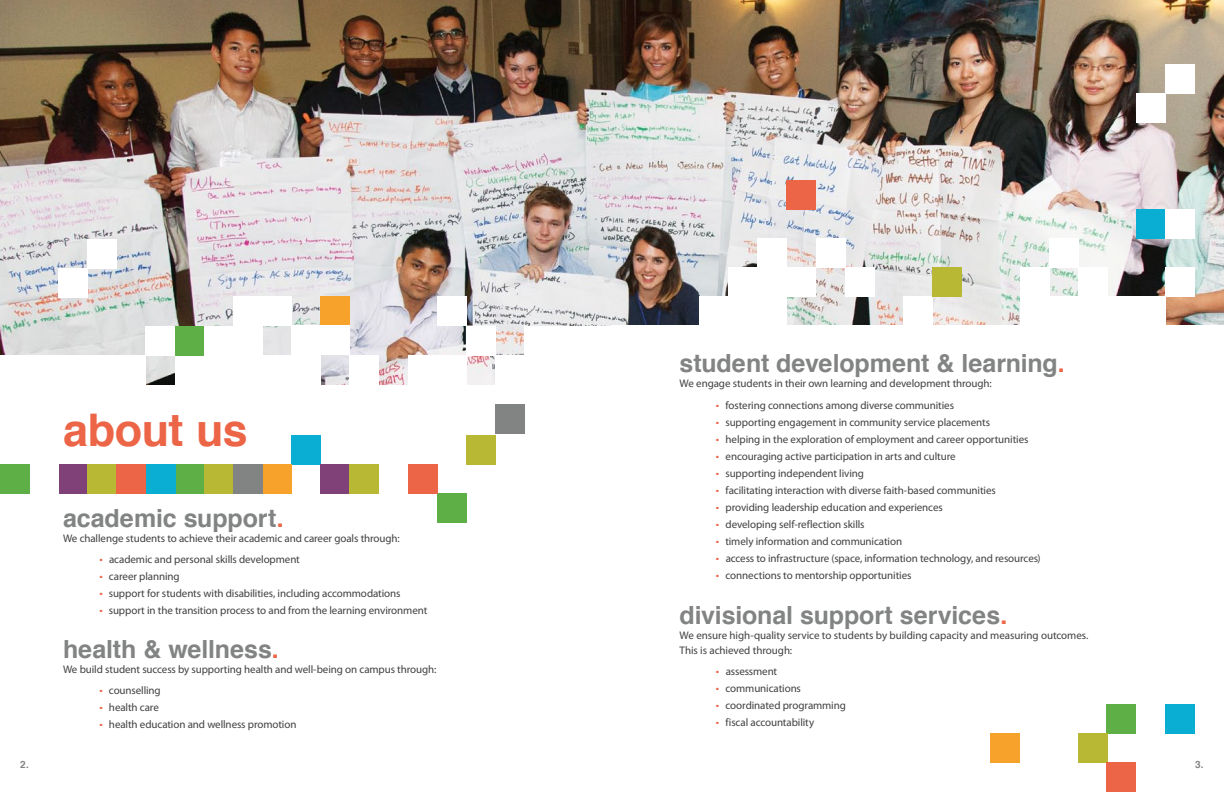
<style>
.page{position:relative;width:1224px;height:792px;background:#fff}
.page>*{position:absolute;margin:0;border:0;box-sizing:border-box;transform-origin:0 0}
.t1{font:700 45px "Helvetica";letter-spacing:-.015em;color:#ec6547}
.t2{font:700 25px "Helvetica";letter-spacing:-.005em;color:#828383}
.t3{font:11px/17px "Myriad Pro";letter-spacing:-.01em;color:#414042}
.t4{font:700 10px "Helvetica";color:#828383}
.s1{color:#ec6547}
</style>
<div class="page">
<img style="left:0;top:0;width:1224px;height:384px">
<div style="left:321px;top:296px;width:29px;height:30px;background:#f7a32b"></div>
<div style="left:437px;top:297px;width:29px;height:29px;background:#fff"></div>
<div style="left:88px;top:239px;width:29px;height:29px;background:#fff"></div>
<div style="left:59px;top:268px;width:29px;height:29px;background:#fff"></div>
<div style="left:292px;top:435px;width:29px;height:29px;background:#09aed2"></div>
<div style="left:321px;top:464px;width:29px;height:29px;background:#804178"></div>
<div style="left:350px;top:464px;width:29px;height:29px;background:#b9b834"></div>
<div style="left:437px;top:493px;width:29px;height:29px;background:#5daf46"></div>
<div style="left:466px;top:435px;width:30px;height:29px;background:#b9b834"></div>
<div style="left:496px;top:404px;width:29px;height:29px;background:#828383"></div>
<div style="left:408px;top:464px;width:29px;height:29px;background:#ec6547"></div>
<div style="left:59px;top:464px;width:29px;height:29px;background:#804178"></div>
<div style="left:88px;top:464px;width:29px;height:29px;background:#b9b834"></div>
<div style="left:175px;top:464px;width:29px;height:29px;background:#5daf46"></div>
<div style="left:204px;top:464px;width:29px;height:29px;background:#b9b834"></div>
<div style="left:262px;top:464px;width:30px;height:29px;background:#f7a32b"></div>
<div style="left:233px;top:464px;width:29px;height:29px;background:#828383"></div>
<div style="left:117px;top:464px;width:29px;height:29px;background:#ec6547"></div>
<div style="left:146px;top:464px;width:29px;height:29px;background:#09aed2"></div>
<div style="left:0;top:464px;width:29px;height:29px;background:#5daf46"></div>
<div style="left:350px;top:355px;width:29px;height:41px;background:#fff"></div>
<div style="left:175px;top:355px;width:146px;height:41px;background:#fff"></div>
<div style="left:0;top:355px;width:145px;height:41px;background:#fff"></div>
<div style="left:408px;top:355px;width:29px;height:41px;background:#fff"></div>
<div style="left:496px;top:355px;width:29px;height:41px;background:#fff"></div>
<div style="left:525px;top:355px;width:29px;height:41px;background:#fff"></div>
<div style="left:583px;top:355px;width:29px;height:41px;background:#fff"></div>
<div style="left:554px;top:355px;width:29px;height:41px;background:#fff"></div>
<div style="left:437px;top:355px;width:29px;height:41px;background:#fff"></div>
<div style="left:525px;top:326px;width:29px;height:29px;background:#fff"></div>
<div style="left:583px;top:326px;width:29px;height:29px;background:#fff"></div>
<div style="left:554px;top:326px;width:29px;height:29px;background:#fff"></div>
<div style="left:466px;top:326px;width:30px;height:29px;background:#fff"></div>
<div style="left:262px;top:296px;width:30px;height:30px;background:#fff"></div>
<div style="left:175px;top:326px;width:29px;height:29px;background:#5daf46"></div>
<div style="left:145px;top:326px;width:30px;height:29px;background:#fff"></div>
<div style="left:233px;top:296px;width:29px;height:78px;background:#fff"></div>
<div style="left:204px;top:326px;width:58px;height:42px;background:#fff"></div>
<div style="left:292px;top:326px;width:58px;height:29px;background:#fff"></div>
<div style="left:699px;top:297px;width:30px;height:29px;background:#fff"></div>
<div style="left:729px;top:297px;width:29px;height:29px;background:#fff"></div>
<div style="left:903px;top:297px;width:30px;height:29px;background:#fff"></div>
<div style="left:1020px;top:297px;width:146px;height:182px;background:#fff"></div>
<div style="left:612px;top:326px;width:612px;height:100px;background:#fff"></div>
<div style="left:787px;top:180px;width:29px;height:30px;background:#ec6547"></div>
<div style="left:1166px;top:268px;width:29px;height:29px;background:#fff"></div>
<div style="left:787px;top:268px;width:29px;height:29px;background:#fff"></div>
<div style="left:845px;top:268px;width:29px;height:29px;background:#fff"></div>
<div style="left:729px;top:268px;width:29px;height:29px;background:#fff"></div>
<div style="left:933px;top:268px;width:29px;height:29px;background:#b9b834"></div>
<div style="left:1020px;top:268px;width:29px;height:29px;background:#fff"></div>
<div style="left:1078px;top:268px;width:29px;height:29px;background:#fff"></div>
<div style="left:758px;top:239px;width:29px;height:111px;background:#fff"></div>
<div style="left:816px;top:239px;width:29px;height:29px;background:#fff"></div>
<div style="left:1049px;top:239px;width:29px;height:29px;background:#fff"></div>
<div style="left:1136px;top:210px;width:30px;height:29px;background:#09aed2"></div>
<div style="left:1166px;top:210px;width:29px;height:29px;background:#fff"></div>
<div style="left:1166px;top:704px;width:29px;height:29px;background:#09aed2"></div>
<div style="left:1107px;top:704px;width:29px;height:29px;background:#5daf46"></div>
<div style="left:1078px;top:733px;width:29px;height:29px;background:#b9b834"></div>
<div style="left:990px;top:733px;width:29px;height:29px;background:#f7a32b"></div>
<div style="left:1107px;top:762px;width:29px;height:30px;background:#ec6547"></div>
<div style="left:1136px;top:93px;width:30px;height:29px;background:#fff"></div>
<div style="left:1166px;top:64px;width:29px;height:29px;background:#fff"></div>
<h1 class="t1" style="left:63px;top:394px;width:186px">about us</h1>
<h2 class="t2" style="left:63px;top:498px;width:222px">academic support<span class="s1">.</span></h2>
<p class="t3" style="left:99px;top:528px;width:302px;line-height:21px;text-indent:-36px">We challenge students to achieve their academic and career goals through: <sup>.</sup> academic and personal skills development</p>
<p class="t3" style="left:99px;top:568px;width:330px"><sup>.</sup> career planning<br><sup>.</sup> support for students with disabilities, including accommodations<br><sup>.</sup> support in the transition process to and from the learning environment</p>
<h2 class="t2" style="left:63px;top:629px;width:217px">health &amp; wellness<span class="s1">.</span></h2>
<p class="t3" style="left:99px;top:659px;width:339px;line-height:21px;text-indent:-36px">We build student success by supporting health and well-being on campus through: <sup>.</sup> counselling</p>
<p class="t3" style="left:99px;top:699px;width:199px"><sup>.</sup> health care<br><sup>.</sup> health education and wellness promotion</p>
<h2 class="t2" style="left:680px;top:343px;width:387px">student development &amp; learning<span class="s1">.</span></h2>
<p class="t3" style="left:680px;top:372px;width:314px;line-height:22px;text-align:center">We engage students in their own learning and development through: <sup>.</sup> fostering connections among diverse communities</p>
<p class="t3" style="left:716px;top:414px;width:327px"><sup>.</sup> supporting engagement in community service placements<br><sup>.</sup> helping in the exploration of employment and career opportunities<br><sup>.</sup> encouraging active participation in arts and culture<br><sup>.</sup> supporting independent living<br><sup>.</sup> facilitating interaction with diverse faith-based communities<br><sup>.</sup> providing leadership education and experiences<br><sup>.</sup> developing self-reflection skills<br><sup>.</sup> timely information and communication<br><sup>.</sup> access to infrastructure (space, information technology, and resources) <sup>.</sup> connections to mentorship opportunities</p>
<h2 class="t2" style="left:680px;top:595px;width:329px">divisional support services<span class="s1">.</span></h2>
<p class="t3" style="left:680px;top:627px;width:410px;line-height:15px">We ensure high-quality service to students by building capacity and measuring outcomes.<br>This is achieved through:</p>
<p class="t3" style="left:716px;top:662px;width:132px"><sup>.</sup> assessment<br><sup>.</sup> communications<br><sup>.</sup> coordinated programming <sup>.</sup> fiscal accountability</p>
<p class="t4" style="left:20px;top:757px;width:10px">2.</p>
<p class="t4" style="left:1195px;top:757px;width:10px">3.</p>
</div>
